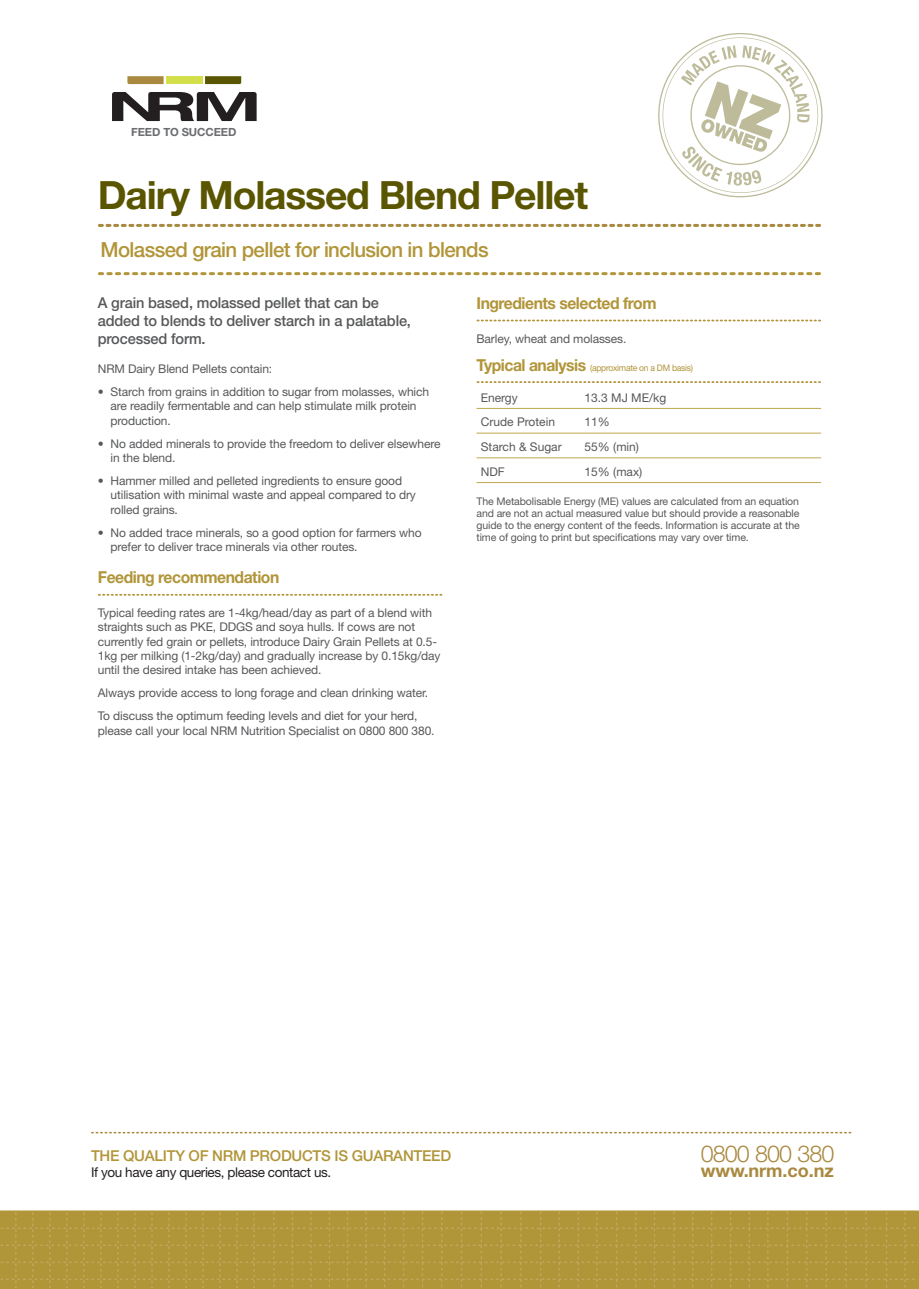
<style>
.page{position:relative;width:919px;height:1289px;background:#fff}
.page>*{position:absolute;margin:0;border:0;box-sizing:border-box;transform-origin:0 0}
.t1{font:700 39px "Helvetica Neue LT Std";letter-spacing:-.03em;color:#5a5500}
.t2{font:300 23.25px "Helvetica Neue LT Std";letter-spacing:-.04em;color:#a9893f}
.t3{font:500 20.85px "Helvetica Neue LT Std";letter-spacing:-.03em;color:#b19539}
.t4{font:700 18.15px "Helvetica Neue LT Std";letter-spacing:-.005em;color:#a9893f}
.t5{font:700 16.5px "Helvetica Neue LT Std";letter-spacing:-.03em;color:#b19539;scale:.95 1}
.t6{font:500 15px/18px "Helvetica Neue LT Std";letter-spacing:-.01em;color:#57585a}
.t7{font:500 15px "Helvetica Neue LT Std";letter-spacing:-.02em;color:#b19539}
.t8{font:13.5px "Helvetica Neue LT Std";letter-spacing:-.03em;color:#231f20}
.t9{font:12px/14.4px "Helvetica Neue LT Std";letter-spacing:-.01em;color:#57585a}
.t10{font:700 11.25px "Helvetica Neue LT Std";letter-spacing:-.01em;color:#6c6d70}
.t11{font:10.5px/12px "Helvetica Neue LT Std";letter-spacing:-.01em;color:#57585a;text-align:justify}
.t12{font:9px "Helvetica Neue LT Std";letter-spacing:-.03em;color:#b19539;scale:.95 1}
.s1{font-weight:700;font-size:16.5px}
</style>
<div class="page">
<svg style="left:99px;top:272px;width:720px;height:3px"></svg>
<svg style="left:112px;top:92px;width:144px;height:29px"></svg>
<div style="left:166px;top:76px;width:36px;height:8px;background:#d4df4c"></div>
<svg style="left:127px;top:76px;width:37px;height:8px"></svg>
<svg style="left:205px;top:76px;width:36px;height:8px"></svg>
<svg style="left:99px;top:224px;width:720px;height:3px"></svg>
<svg style="left:0;top:1211px;width:918px;height:77px;background:#b1953a"></svg>
<svg style="left:92px;top:1131px;width:758px;height:2px"></svg>
<svg style="left:99px;top:594px;width:342px;height:1px"></svg>
<svg style="left:477px;top:319px;width:343px;height:2px"></svg>
<svg style="left:477px;top:381px;width:343px;height:2px"></svg>
<hr style="left:476px;top:408px;width:345px;height:1px;background:#bea74f">
<hr style="left:476px;top:433px;width:345px;height:1px;background:#bea74f">
<hr style="left:476px;top:457px;width:345px;height:1px;background:#bea74f">
<hr style="left:476px;top:482px;width:345px;height:1px;background:#bea74f">
<svg style="left:658px;top:33px;width:165px;height:164px"></svg>
<p class="t10" style="left:131px;top:125px;width:107px">FEED TO SUCCEED</p>
<h1 class="t1" style="left:98px;top:171px;width:492px">Dairy Molassed Blend Pellet</h1>
<h3 class="t3" style="left:100px;top:237px;width:389px">Molassed grain pellet for inclusion in blends</h3>
<p class="t6" style="left:98px;top:293px;width:314px">A grain based, molassed pellet that can be added to blends to deliver starch in a palatable, processed form.</p>
<p class="t9" style="left:98px;top:361px;width:176px">NRM Dairy Blend Pellets contain:</p>
<p class="t9" style="left:111px;top:384px;width:320px;text-indent:-13px">• Starch from grains in addition to sugar from molasses, which are readily fermentable and can help stimulate milk protein production.</p>
<p class="t9" style="left:111px;top:436px;width:331px;text-indent:-13px">• No added minerals to provide the freedom to deliver elsewhere in the blend.</p>
<p class="t9" style="left:111px;top:473px;width:307px;text-indent:-13px">• Hammer milled and pelleted ingredients to ensure good utilisation with minimal waste and appeal compared to dry rolled grains.</p>
<p class="t9" style="left:111px;top:525px;width:312px;text-indent:-13px">• No added trace minerals, so a good option for farmers who prefer to deliver trace minerals via other routes.</p>
<h3 class="t5" style="left:98px;top:567px;width:192px">Feeding recommendation</h3>
<p class="t9" style="left:98px;top:605px;width:344px">Typical feeding rates are 1-4kg/head/day as part of a blend with straights such as PKE, DDGS and soya hulls. If cows are not currently fed grain or pellets, introduce Dairy Grain Pellets at 0.5- 1kg per milking (1-2kg/day) and gradually increase by 0.15kg/day until the desired intake has been achieved.</p>
<p class="t9" style="left:98px;top:681px;width:332px;line-height:23px">Always provide access to long forage and clean drinking water.<br>To discuss the optimum feeding levels and diet for your herd,</p>
<p class="t9" style="left:98px;top:723px;width:338px">please call your local NRM Nutrition Specialist on 0800 800 380.</p>
<h3 class="t5" style="left:476px;top:293px;width:191px">Ingredients selected from</h3>
<p class="t9" style="left:476px;top:331px;width:151px">Barley, wheat and molasses.</p>
<p class="t12" style="left:476px;top:362px;width:229px"><span class="s1">Typical analysis</span> (approximate on a DM basis)</p>
<p class="t9" style="left:480px;top:390px;width:38px">Energy</p>
<p class="t9" style="left:584px;top:390px;width:83px">13.3 MJ ME/kg</p>
<p class="t9" style="left:480px;top:415px;width:76px">Crude Protein</p>
<p class="t9" style="left:584px;top:415px;width:27px">11%</p>
<p class="t9" style="left:480px;top:439px;width:82px">Starch &amp; Sugar</p>
<p class="t9" style="left:584px;top:439px;width:56px">55% (min)</p>
<p class="t9" style="left:480px;top:464px;width:25px">NDF</p>
<p class="t9" style="left:584px;top:464px;width:59px">15% (max)</p>
<p class="t11" style="left:476px;top:495px;width:325px">The Metabolisable Energy (ME) values are calculated from an equation and are not an actual measured value but should provide a reasonable guide to the energy content of the feeds. Information is accurate at the time of going to print but specifications may vary over time.</p>
<p class="t7" style="left:91px;top:1146px;width:362px">THE QUALITY OF NRM PRODUCTS IS GUARANTEED</p>
<p class="t8" style="left:91px;top:1164px;width:242px">If you have any queries, please contact us.</p>
<h2 class="t2" style="left:700px;top:1139px;width:135px">0800 800 380</h2>
<h3 class="t4" style="left:700px;top:1159px;width:134px">www.nrm.co.nz</h3>
</div>
